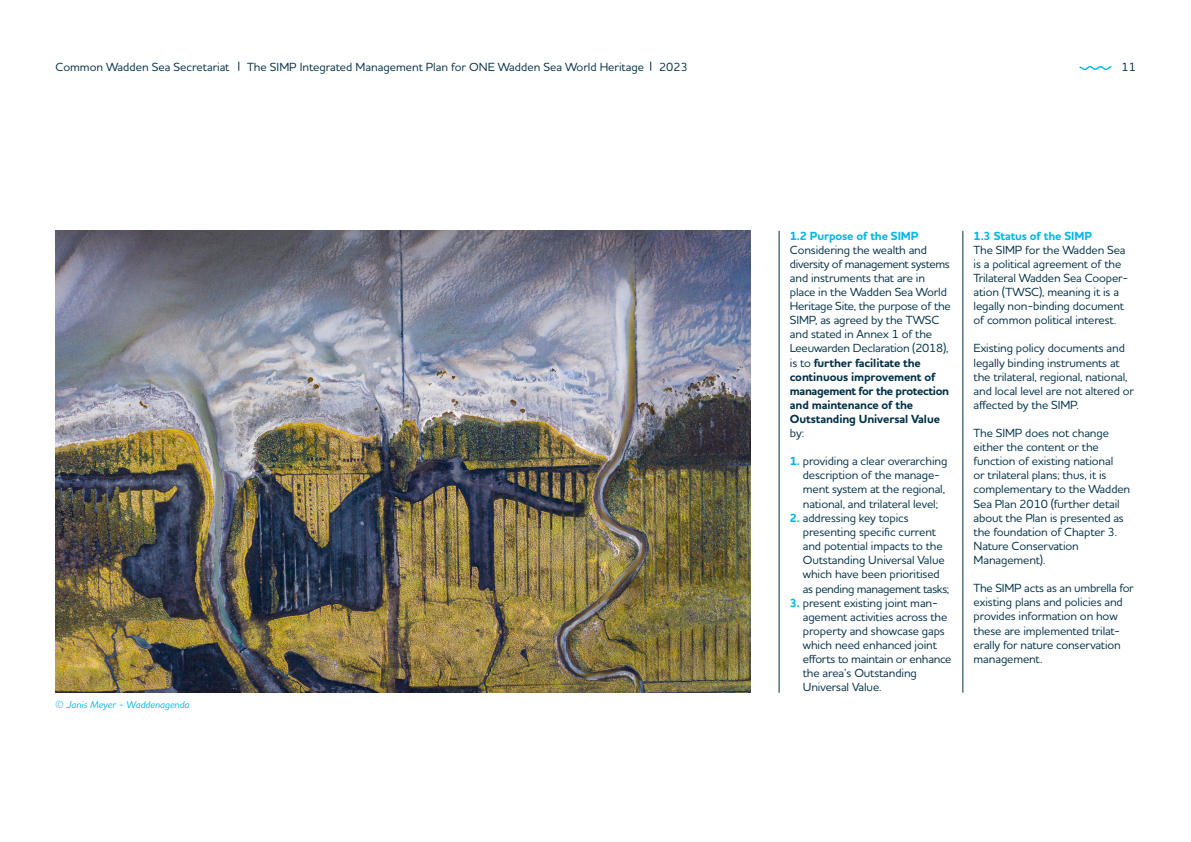
<style>
.page{position:relative;width:1191px;height:842px;background:#fff}
.page>*{position:absolute;margin:0;border:0;box-sizing:border-box;transform-origin:0 0}
.t1{font:500 12px/14.1px "Houschka Pro";letter-spacing:-.01em;color:#003047}
.t2{font:700 12px "Houschka Pro";letter-spacing:-.01em;color:#00b7e5}
.t3{font:italic 500 10px "Houschka Alt Pro";color:#00b7e5}
.s1{font-weight:700}
.s2{font-weight:700;color:#00b7e5}
</style>
<div class="page">
<hr style="left:779px;top:231px;width:1px;height:462px;background:#003047">
<hr style="left:962px;top:231px;width:1px;height:462px;background:#003047">
<img style="left:55px;top:231px;width:695px;height:462px">
<svg style="left:1079px;top:66px;width:33px;height:4px"></svg>
<p class="t1" style="left:55px;top:59px;width:176px">Common Wadden Sea Secretariat</p>
<p class="t1" style="left:247px;top:59px;width:442px">The SIMP Integrated Management Plan for ONE Wadden Sea World Heritage 2023</p>
<p class="t1" style="left:1121px;top:59px;width:16px">11</p>
<p class="t3" style="left:55px;top:698px;width:136px">© Janis Meyer - Waddenagenda</p>
<p class="t2" style="left:790px;top:228px;width:130px">1.2 Purpose of the SIMP</p>
<p class="t1" style="left:790px;top:242px;width:162px">Considering the wealth and diversity of management systems and instruments that are in place in the Wadden Sea World<br>Heritage Site, the purpose of the<br>SIMP, as agreed by the TWSC and stated in Annex 1 of the<br>Leeuwarden Declaration (2018), is to <span class="s1">further facilitate the continuous improvement of management for the protection and maintenance of the<br>Outstanding Universal Value</span></p>
<p class="t1" style="left:790px;top:426px;width:16px">by:</p>
<p class="t1" style="left:803px;top:454px;width:146px;text-indent:-13px"><span class="s2">1.</span> providing a clear overarching description of the manage&shy;ment system at the regional, national, and trilateral level;</p>
<p class="t1" style="left:803px;top:511px;width:148px;text-indent:-13px"><span class="s2">2.</span> addressing key topics presenting specific current and potential impacts to the<br>Outstanding Universal Value which have been prioritised as pending management tasks;</p>
<p class="t1" style="left:803px;top:595px;width:150px;text-indent:-13px"><span class="s2">3.</span> present existing joint man&shy;agement activities across the property and showcase gaps which need enhanced joint efforts to maintain or enhance the area’s Outstanding<br>Universal Value.</p>
<p class="t2" style="left:973px;top:228px;width:120px">1.3 Status of the SIMP</p>
<p class="t1" style="left:973px;top:242px;width:156px">The SIMP for the Wadden Sea is a political agreement of the<br>Trilateral Wadden Sea Cooper&shy;ation (TWSC), meaning it is a legally non-binding document of common political interest.</p>
<p class="t1" style="left:973px;top:341px;width:162px">Existing policy documents and legally binding instruments at the trilateral, regional, national, and local level are not altered or affected by the SIMP.</p>
<p class="t1" style="left:973px;top:426px;width:158px">The SIMP does not change either the content or the function of existing national<br>or trilateral plans; thus, it is complementary to the Wadden<br>Sea Plan 2010 (further detail about the Plan is presented as the foundation of Chapter 3.<br>Nature Conservation<br>Management).</p>
<p class="t1" style="left:973px;top:581px;width:162px">The SIMP acts as an umbrella for existing plans and policies and provides information on how these are implemented trilat&shy;erally for nature conservation management.</p>
</div>
